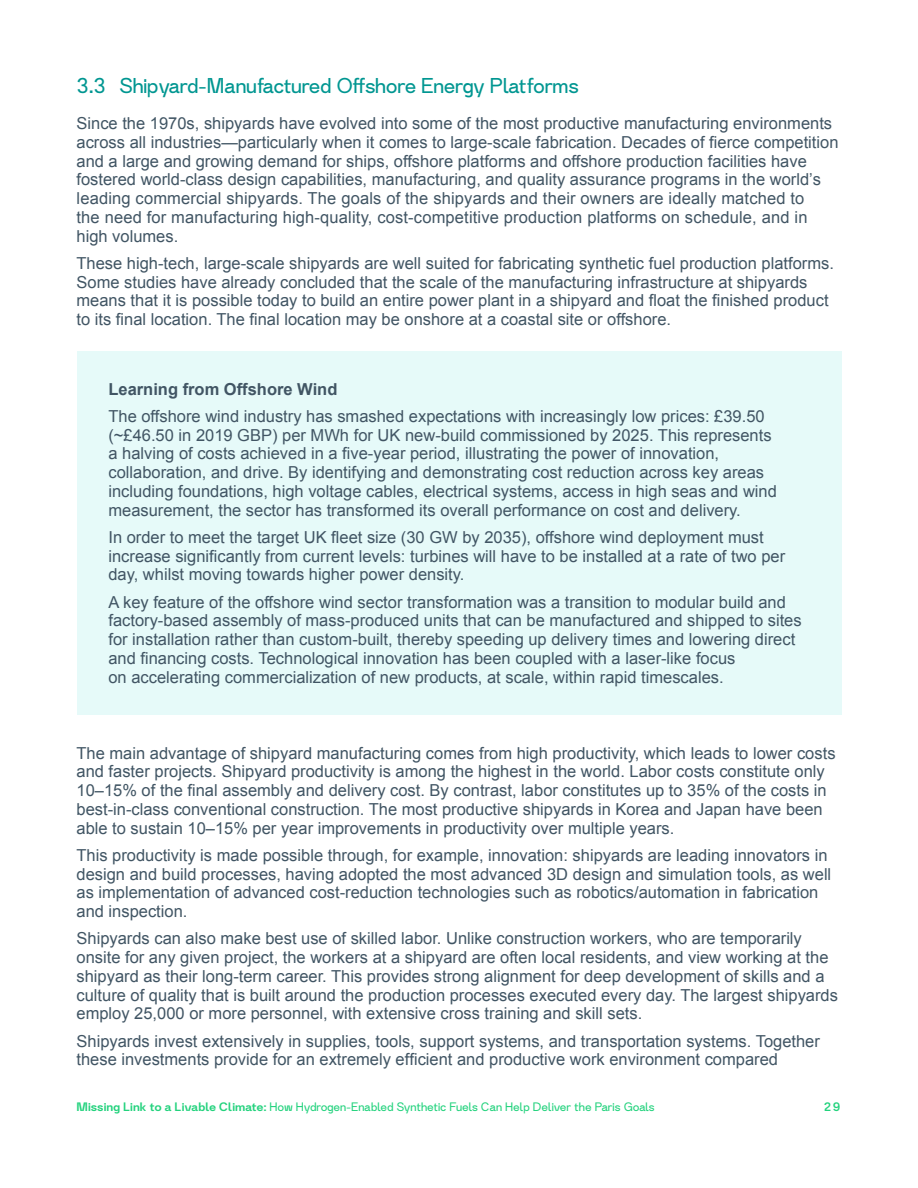
<style>
.page{position:relative;width:918px;height:1188px;background:#fff}
.page>*{position:absolute;margin:0;border:0;box-sizing:border-box;transform-origin:0 0}
.Subsection_Header{font:21px "Practice";letter-spacing:-.025em;color:#009691}
.t1{font:16.5px/18.8px "Arial";color:#415564}
.t2{font:700 16.5px "Arial";color:#415564}
.t3{font:12px "Practice";letter-spacing:-.01em;color:#23d27d}
.t4{font:500 12px "Practice";color:#23d27d}
.s1{font-weight:500}
</style>
<div class="page">
<div style="left:77px;top:351px;width:764px;height:363px;background:#e6faf9"></div>
<p class="Subsection_Header" style="left:77px;top:74px;width:504px">3.3 Shipyard-Manufactured Offshore Energy Platforms</p>
<p class="t1" style="left:77px;top:114px;width:764px">Since the 1970s, shipyards have evolved into some of the most productive manufacturing environments across all industries—particularly when it comes to large-scale fabrication. Decades of fierce competition and a large and growing demand for ships, offshore platforms and offshore production facilities have fostered world-class design capabilities, manufacturing, and quality assurance programs in the world’s leading commercial shipyards. The goals of the shipyards and their owners are ideally matched to<br>the need for manufacturing high-quality, cost-competitive production platforms on schedule, and in high volumes.</p>
<p class="t1" style="left:77px;top:254px;width:759px">These high-tech, large-scale shipyards are well suited for fabricating synthetic fuel production platforms.<br>Some studies have already concluded that the scale of the manufacturing infrastructure at shipyards means that it is possible today to build an entire power plant in a shipyard and float the finished product to its final location. The final location may be onshore at a coastal site or offshore.</p>
<p class="t2" style="left:108px;top:378px;width:231px">Learning from Offshore Wind</p>
<p class="t1" style="left:108px;top:407px;width:670px">The offshore wind industry has smashed expectations with increasingly low prices: £39.50 (~£46.50 in 2019 GBP) per MWh for UK new-build commissioned by 2025. This represents a halving of costs achieved in a five-year period, illustrating the power of innovation, collaboration, and drive. By identifying and demonstrating cost reduction across key areas including foundations, high voltage cables, electrical systems, access in high seas and wind measurement, the sector has transformed its overall performance on cost and delivery.</p>
<p class="t1" style="left:108px;top:528px;width:678px">In order to meet the target UK fleet size (30 GW by 2035), offshore wind deployment must increase significantly from current levels: turbines will have to be installed at a rate of two per day, whilst moving towards higher power density.</p>
<p class="t1" style="left:108px;top:593px;width:695px">A key feature of the offshore wind sector transformation was a transition to modular build and factory-based assembly of mass-produced units that can be manufactured and shipped to sites for installation rather than custom-built, thereby speeding up delivery times and lowering direct and financing costs. Technological innovation has been coupled with a laser-like focus<br>on accelerating commercialization of new products, at scale, within rapid timescales.</p>
<p class="t1" style="left:77px;top:744px;width:761px">The main advantage of shipyard manufacturing comes from high productivity, which leads to lower costs and faster projects. Shipyard productivity is among the highest in the world. Labor costs constitute only 10–15% of the final assembly and delivery cost. By contrast, labor constitutes up to 35% of the costs in best-in-class conventional construction. The most productive shipyards in Korea and Japan have been able to sustain 10–15% per year improvements in productivity over multiple years.</p>
<p class="t1" style="left:77px;top:846px;width:756px">This productivity is made possible through, for example, innovation: shipyards are leading innovators in design and build processes, having adopted the most advanced 3D design and simulation tools, as well as implementation of advanced cost-reduction technologies such as robotics/automation in fabrication and inspection.</p>
<p class="t1" style="left:77px;top:929px;width:763px">Shipyards can also make best use of skilled labor. Unlike construction workers, who are temporarily onsite for any given project, the workers at a shipyard are often local residents, and view working at the shipyard as their long-term career. This provides strong alignment for deep development of skills and a culture of quality that is built around the production processes executed every day. The largest shipyards employ 25,000 or more personnel, with extensive cross training and skill sets.</p>
<p class="t1" style="left:77px;top:1032px;width:745px">Shipyards invest extensively in supplies, tools, support systems, and transportation systems. Together these investments provide for an extremely efficient and productive work environment compared</p>
<p class="t3" style="left:77px;top:1100px;width:580px"><span class="s1">Missing Link to a Livable Climate:</span> How Hydrogen-Enabled Synthetic Fuels Can Help Deliver the Paris Goals</p>
<p class="t4" style="left:823px;top:1100px;width:19px">29</p>
</div>
